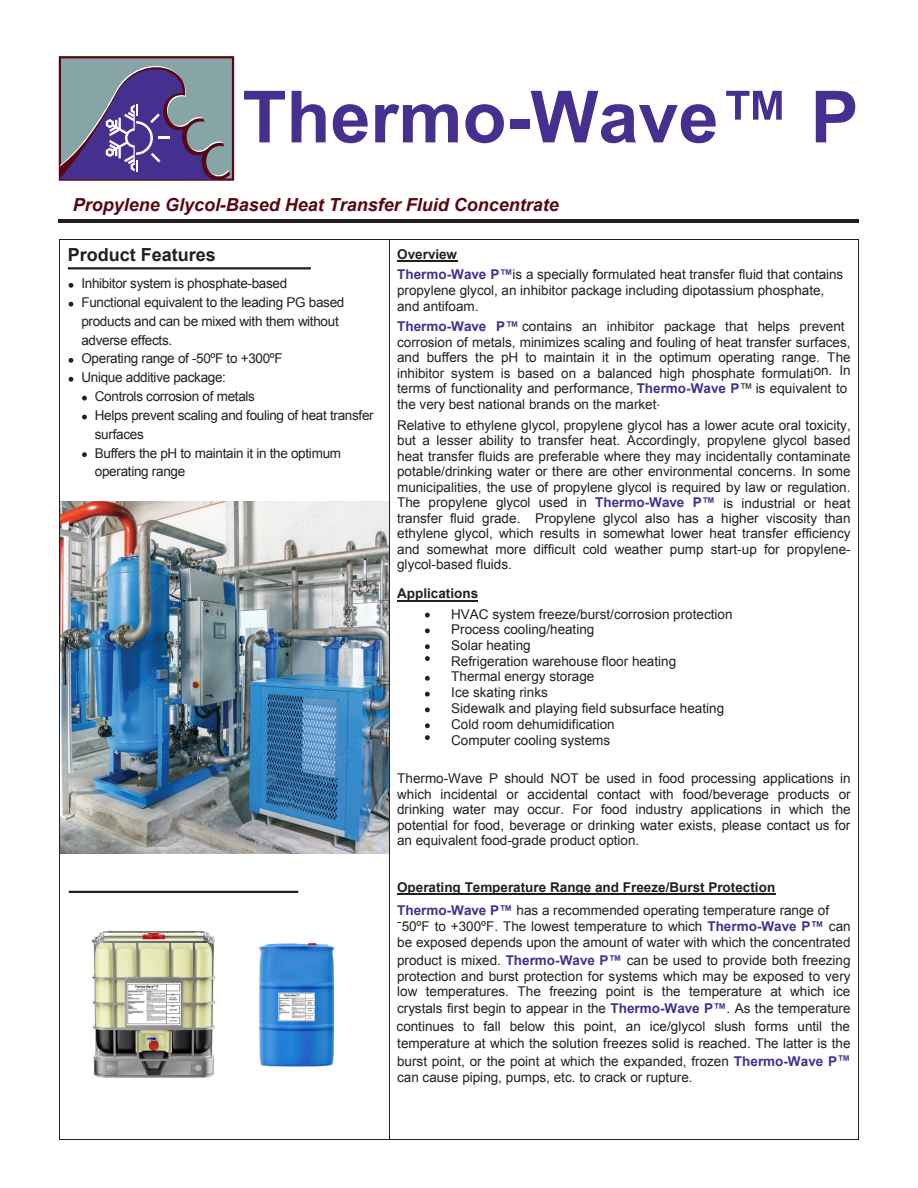
<style>
.page{position:relative;width:918px;height:1188px;background:#fff}
.page>*{position:absolute;margin:0;border:0;box-sizing:border-box;transform-origin:0 0}
.t1{font:700 72px "Arial";color:#452f8f}
.t2{font:italic 700 18px "Arial";color:#590715}
.t3{font:700 18px "Arial";color:#231f20}
.t4{font:13.5px/15.5px "Arial";letter-spacing:-.005em;color:#231f20}
.t5{font:13.5px "Arial";letter-spacing:-.025em;color:#231f20}
.t6{font:700 13.5px/22.6px "Arial";color:#231f20}
.s1{font-weight:700}
.s2{font-weight:700;color:#452f8f}
.s3{color:#452f8f}
.s4{font-weight:400}
</style>
<div class="page">
<img style="left:60px;top:501px;width:329px;height:352px">
<div style="left:59px;top:56px;width:175px;height:125px;background:#87a5a7;border:2px solid #590715"></div>
<hr style="left:59px;top:219px;width:800px;height:3px;background:#231f20">
<svg style="left:69px;top:283px;width:4px;height:5px"></svg>
<svg style="left:69px;top:302px;width:4px;height:5px"></svg>
<svg style="left:69px;top:358px;width:4px;height:5px"></svg>
<svg style="left:69px;top:377px;width:4px;height:5px"></svg>
<svg style="left:82px;top:396px;width:5px;height:5px"></svg>
<svg style="left:82px;top:415px;width:5px;height:4px"></svg>
<svg style="left:82px;top:452px;width:5px;height:5px"></svg>
<hr style="left:397px;top:260px;width:60px;height:2px;background:#231f20">
<hr style="left:397px;top:600px;width:81px;height:1px;background:#231f20">
<svg style="left:425px;top:613px;width:5px;height:5px"></svg>
<svg style="left:425px;top:628px;width:5px;height:5px"></svg>
<svg style="left:425px;top:644px;width:5px;height:5px"></svg>
<svg style="left:425px;top:656px;width:5px;height:5px"></svg>
<svg style="left:425px;top:676px;width:5px;height:5px"></svg>
<svg style="left:425px;top:692px;width:5px;height:5px"></svg>
<svg style="left:425px;top:708px;width:5px;height:4px"></svg>
<svg style="left:425px;top:723px;width:5px;height:5px"></svg>
<svg style="left:425px;top:735px;width:5px;height:5px"></svg>
<hr style="left:397px;top:893px;width:378px;height:2px;background:#231f20">
<hr style="left:60px;top:239px;width:329px;height:1px;background:#231f20">
<hr style="left:390px;top:239px;width:469px;height:1px;background:#231f20">
<hr style="left:59px;top:240px;width:1px;height:899px;background:#231f20">
<hr style="left:60px;top:1139px;width:329px;height:1px;background:#231f20">
<hr style="left:389px;top:240px;width:1px;height:899px;background:#231f20">
<hr style="left:390px;top:1139px;width:469px;height:1px;background:#231f20">
<hr style="left:859px;top:240px;width:1px;height:899px;background:#231f20">
<hr style="left:68px;top:267px;width:243px;height:2px;background:#231f20">
<svg style="left:59px;top:62px;width:171px;height:118px"></svg>
<hr style="left:69px;top:891px;width:229px;height:2px;background:#231f20">
<img style="left:258px;top:943px;width:77px;height:124px">
<img style="left:91px;top:930px;width:124px;height:147px">
<h1 class="t1" style="left:242px;top:70px;width:618px">Thermo-Wave™ P</h1>
<h2 class="t2" style="left:73px;top:193px;width:488px">Propylene Glycol-Based Heat Transfer Fluid Concentrate</h2>
<h2 class="t3" style="left:68px;top:243px;width:150px">Product Features</h2>
<p class="t5" style="left:81px;top:275px;width:207px">Inhibitor system is phosphate-based</p>
<p class="t5" style="left:81px;top:294px;width:265px">Functional equivalent to the leading PG based</p>
<p class="t5" style="left:81px;top:312px;width:259px">products and can be mixed with them without</p>
<p class="t5" style="left:81px;top:331px;width:92px">adverse effects.</p>
<p class="t5" style="left:81px;top:350px;width:203px">Operating range of -50ºF to +300ºF</p>
<p class="t5" style="left:81px;top:369px;width:146px">Unique additive package:</p>
<p class="t5" style="left:95px;top:388px;width:162px">Controls corrosion of metals</p>
<p class="t5" style="left:95px;top:407px;width:280px">Helps prevent scaling and fouling of heat transfer</p>
<p class="t4" style="left:95px;top:427px;width:50px">surfaces</p>
<p class="t5" style="left:95px;top:444px;width:248px">Buffers the pH to maintain it in the optimum</p>
<p class="t5" style="left:95px;top:463px;width:92px">operating range</p>
<p class="t4" style="left:397px;top:245px;width:448px;line-height:19.6px"><span class="s1">Overview<br></span><span class="s2">Thermo-Wave P™</span>is a specially formulated heat transfer fluid that contains</p>
<p class="t4" style="left:593px;top:262px;width:6px">-</p>
<p class="t4" style="left:397px;top:282px;width:429px;line-height:16.2px">propylene glycol, an inhibitor package including dipotassium phosphate, and antifoam.</p>
<p class="t4" style="left:397px;top:319px;width:455px"><span class="s2">Thermo-Wave P™</span> contains an inhibitor package that helps prevent corrosion of metals, minimizes scaling and fouling of heat transfer surfaces, and buffers the pH to maintain it in the optimum operating range. The inhibitor system is based on a balanced high phosphate formulation. In terms of functionality and performance, <span class="s2">Thermo-Wave P</span>™ is equivalent to the very best national brands on the market.</p>
<p class="t4" style="left:397px;top:417px;width:455px;text-align:justify">Relative to ethylene glycol, propylene glycol has a lower acute oral toxicity, but a lesser ability to transfer heat. Accordingly, propylene glycol based heat transfer fluids are preferable where they may incidentally contaminate potable/drinking water or there are other environmental concerns. In some municipalities, the use of propylene glycol is required by law or regulation.<br>The propylene glycol used in <span class="s2">Thermo-Wave P™</span> is industrial or heat transfer fluid grade. Propylene glycol also has a higher viscosity than ethylene glycol, which results in somewhat lower heat transfer efficiency and somewhat more difficult cold weather pump start-up for propylene&shy;glycol-based fluids.</p>
<p class="t6" style="left:397px;top:583px;width:83px">Applications</p>
<p class="t4" style="left:451px;top:608px;width:283px;line-height:14.5px">HVAC system freeze/burst/corrosion protection<br>Process cooling/heating</p>
<p class="t4" style="left:451px;top:637px;width:274px">Solar heating<br>Refrigeration warehouse floor heating<br>Thermal energy storage<br>Ice skating rinks<br>Sidewalk and playing field subsurface heating<br>Cold room dehumidification<br>Computer cooling systems</p>
<p class="t4" style="left:397px;top:771px;width:455px;text-align:justify">Thermo-Wave P should NOT be used in food processing applications in which incidental or accidental contact with food/beverage products or drinking water may occur. For food industry applications in which the potential for food, beverage or drinking water exists, please contact us for an equivalent food-grade product option.</p>
<p class="t6" style="left:397px;top:876px;width:434px">Operating Temperature Range and Freeze/Burst Protection<br><span class="s3">Thermo-Wave P™</span> <span class="s4">has a recommended operating temperature range of</span></p>
<p class="t4" style="left:397px;top:918px;width:455px;line-height:16.2px">-50ºF to +300ºF. The lowest temperature to which <span class="s2">Thermo-Wave P™</span> can be exposed depends upon the amount of water with which the concentrated</p>
<p class="t4" style="left:397px;top:952px;width:455px;line-height:15.9px;text-align:justify">product is mixed. <span class="s2">Thermo-Wave P™</span> can be used to provide both freezing protection and burst protection for systems which may be exposed to very low temperatures. The freezing point is the temperature at which ice</p>
<p class="t4" style="left:397px;top:1000px;width:456px;line-height:17.5px;text-align:justify">crystals first begin to appear in the <span class="s2">Thermo-Wave P™</span>. As the temperature continues to fall below this point, an ice/glycol slush forms until the temperature at which the solution freezes solid is reached. The latter is the burst point, or the point at which the expanded, frozen <span class="s2">Thermo-Wave P™</span></p>
<p class="t4" style="left:397px;top:1070px;width:297px">can cause piping, pumps, etc. to crack or rupture.</p>
</div>
